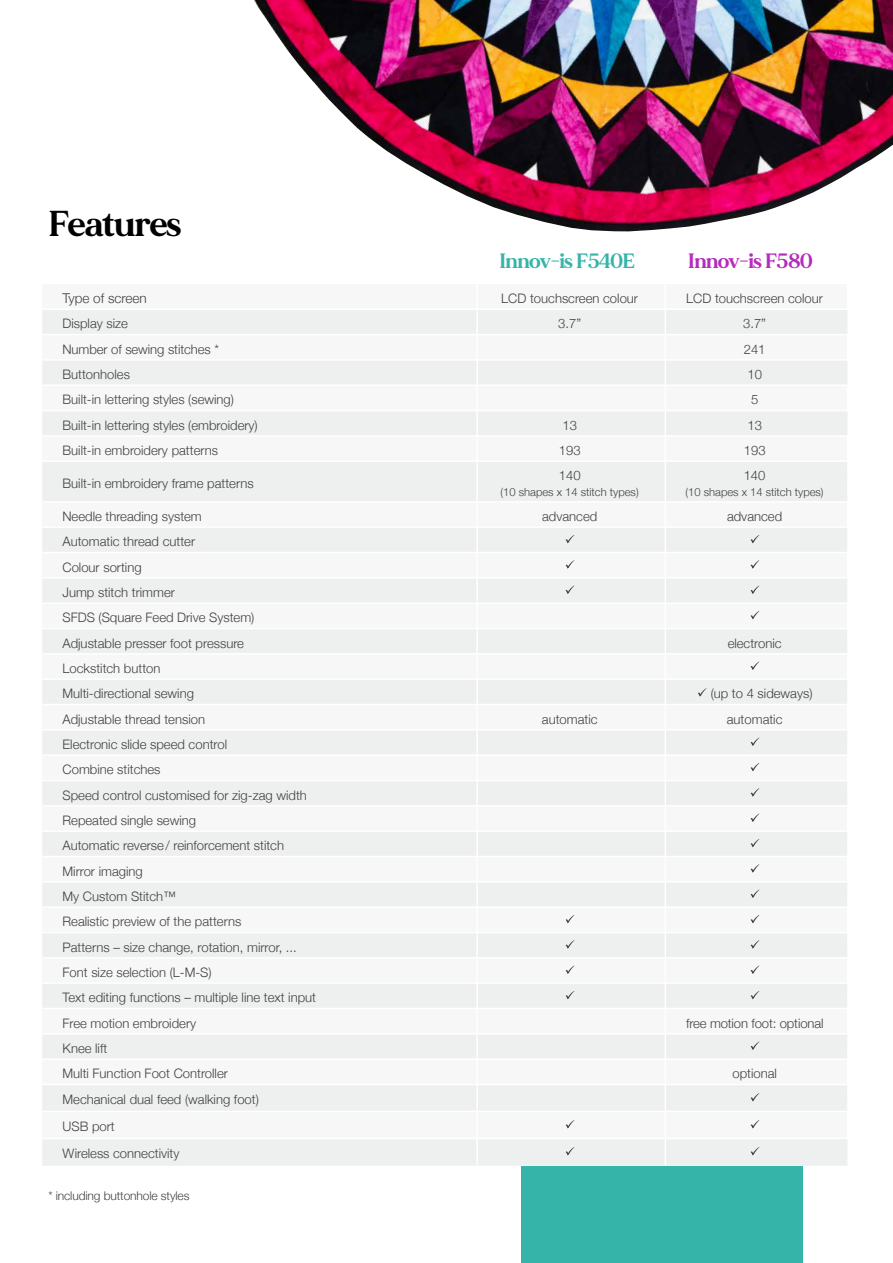
<style>
.page{position:relative;width:893px;height:1263px;background:#fff}
.page>*{position:absolute;margin:0;border:0;box-sizing:border-box;transform-origin:0 0}
.t1{font:700 36px "MADE Mirage";letter-spacing:-.025em;color:#000}
.t2{font:700 20.7px "MADE Mirage";letter-spacing:-.025em;color:#35b5a9}
.t3{font:700 20.7px "MADE Mirage";letter-spacing:-.025em;color:#b52bbc}
.t4{font:300 13.5px "Helvetica Neue";color:#40403f}
.t5{font:300 13.05px/25.3px "Helvetica Neue";color:#40403f}
.t6{font:300 12px "Helvetica Neue";letter-spacing:-.01em;color:#40403f}
.t7{font:300 11.25px "Helvetica Neue";color:#40403f}
</style>
<div class="page">
<div style="left:521px;top:1131px;width:281px;height:132px;background:#35b5a9"></div>
<div style="left:42px;top:284px;width:805px;height:881px;background:#f7f7f7"></div>
<hr style="left:476px;top:285px;width:2px;height:880px;background:#fff">
<hr style="left:664px;top:285px;width:2px;height:880px;background:#fff">
<hr style="left:42px;top:308px;width:805px;height:2px;background:#fff">
<hr style="left:42px;top:334px;width:805px;height:1px;background:#fff">
<hr style="left:42px;top:359px;width:805px;height:2px;background:#fff">
<hr style="left:42px;top:384px;width:805px;height:2px;background:#fff">
<hr style="left:42px;top:410px;width:805px;height:1px;background:#fff">
<hr style="left:42px;top:435px;width:805px;height:2px;background:#fff">
<hr style="left:42px;top:460px;width:805px;height:2px;background:#fff">
<hr style="left:42px;top:501px;width:805px;height:2px;background:#fff">
<hr style="left:42px;top:526px;width:805px;height:2px;background:#fff">
<hr style="left:42px;top:552px;width:805px;height:1px;background:#fff">
<hr style="left:42px;top:577px;width:805px;height:2px;background:#fff">
<hr style="left:42px;top:602px;width:805px;height:2px;background:#fff">
<hr style="left:42px;top:628px;width:805px;height:1px;background:#fff">
<hr style="left:42px;top:653px;width:805px;height:2px;background:#fff">
<hr style="left:42px;top:678px;width:805px;height:2px;background:#fff">
<hr style="left:42px;top:704px;width:805px;height:1px;background:#fff">
<hr style="left:42px;top:729px;width:805px;height:2px;background:#fff">
<hr style="left:42px;top:754px;width:805px;height:2px;background:#fff">
<hr style="left:42px;top:780px;width:805px;height:1px;background:#fff">
<hr style="left:42px;top:805px;width:805px;height:1px;background:#fff">
<hr style="left:42px;top:830px;width:805px;height:2px;background:#fff">
<hr style="left:42px;top:856px;width:805px;height:1px;background:#fff">
<hr style="left:42px;top:881px;width:805px;height:1px;background:#fff">
<hr style="left:42px;top:906px;width:805px;height:2px;background:#fff">
<hr style="left:42px;top:932px;width:805px;height:1px;background:#fff">
<hr style="left:42px;top:957px;width:805px;height:1px;background:#fff">
<hr style="left:42px;top:982px;width:805px;height:2px;background:#fff">
<hr style="left:42px;top:1008px;width:805px;height:1px;background:#fff">
<hr style="left:42px;top:1033px;width:805px;height:1px;background:#fff">
<hr style="left:42px;top:1058px;width:805px;height:2px;background:#fff">
<hr style="left:42px;top:1084px;width:805px;height:1px;background:#fff">
<hr style="left:42px;top:1111px;width:805px;height:1px;background:#fff">
<hr style="left:42px;top:1138px;width:805px;height:1px;background:#fff">
<svg style="left:565px;top:535px;width:9px;height:8px"></svg>
<svg style="left:750px;top:535px;width:9px;height:8px"></svg>
<svg style="left:565px;top:560px;width:9px;height:9px"></svg>
<svg style="left:750px;top:560px;width:9px;height:9px"></svg>
<svg style="left:565px;top:586px;width:9px;height:8px"></svg>
<svg style="left:750px;top:586px;width:9px;height:8px"></svg>
<svg style="left:750px;top:611px;width:9px;height:8px"></svg>
<svg style="left:750px;top:661px;width:9px;height:9px"></svg>
<svg style="left:698px;top:688px;width:9px;height:8px"></svg>
<svg style="left:750px;top:737px;width:9px;height:9px"></svg>
<svg style="left:750px;top:763px;width:9px;height:8px"></svg>
<svg style="left:750px;top:788px;width:9px;height:9px"></svg>
<svg style="left:750px;top:813px;width:9px;height:9px"></svg>
<svg style="left:750px;top:839px;width:9px;height:8px"></svg>
<svg style="left:750px;top:864px;width:9px;height:9px"></svg>
<svg style="left:750px;top:889px;width:9px;height:9px"></svg>
<svg style="left:566px;top:915px;width:8px;height:8px"></svg>
<svg style="left:750px;top:915px;width:9px;height:8px"></svg>
<svg style="left:566px;top:940px;width:8px;height:9px"></svg>
<svg style="left:750px;top:940px;width:9px;height:9px"></svg>
<svg style="left:566px;top:965px;width:8px;height:9px"></svg>
<svg style="left:750px;top:965px;width:9px;height:9px"></svg>
<svg style="left:566px;top:991px;width:8px;height:8px"></svg>
<svg style="left:750px;top:991px;width:9px;height:8px"></svg>
<svg style="left:750px;top:1041px;width:9px;height:9px"></svg>
<svg style="left:750px;top:1093px;width:9px;height:8px"></svg>
<svg style="left:566px;top:1120px;width:8px;height:8px"></svg>
<svg style="left:750px;top:1120px;width:9px;height:8px"></svg>
<svg style="left:566px;top:1147px;width:8px;height:8px"></svg>
<svg style="left:750px;top:1147px;width:9px;height:8px"></svg>
<img style="left:254px;top:0;width:639px;height:231px">
<h1 class="t1" style="left:48px;top:200px;width:135px">Features</h1>
<h2 class="t2" style="left:499px;top:247px;width:137px">Innov-is F540E</h2>
<h2 class="t3" style="left:688px;top:247px;width:126px">Innov-is F580</h2>
<p class="t4" style="left:62px;top:287px;width:86px">Type of screen</p>
<p class="t5" style="left:501px;top:285px;width:138px">LCD touchscreen colour</p>
<p class="t5" style="left:686px;top:285px;width:138px">LCD touchscreen colour</p>
<p class="t5" style="left:62px;top:310px;width:67px">Display size</p>
<p class="t5" style="left:558px;top:310px;width:24px">3.7”</p>
<p class="t5" style="left:743px;top:310px;width:24px">3.7”</p>
<p class="t5" style="left:62px;top:335px;width:158px">Number of sewing stitches *</p>
<p class="t5" style="left:744px;top:335px;width:23px">241</p>
<p class="t5" style="left:63px;top:361px;width:69px">Buttonholes</p>
<p class="t5" style="left:747px;top:361px;width:16px">10</p>
<p class="t5" style="left:63px;top:386px;width:173px">Built-in lettering styles (sewing)</p>
<p class="t5" style="left:751px;top:386px;width:9px">5</p>
<p class="t5" style="left:63px;top:411px;width:197px">Built-in lettering styles (embroidery)</p>
<p class="t5" style="left:562px;top:411px;width:16px">13</p>
<p class="t5" style="left:747px;top:411px;width:16px">13</p>
<p class="t5" style="left:63px;top:437px;width:157px">Built-in embroidery patterns</p>
<p class="t5" style="left:559px;top:437px;width:23px">193</p>
<p class="t5" style="left:744px;top:437px;width:23px">193</p>
<p class="t5" style="left:63px;top:470px;width:193px">Built-in embroidery frame patterns</p>
<p class="t5" style="left:744px;top:462px;width:23px">140</p>
<p class="t7" style="left:685px;top:482px;width:140px">(10 shapes x 14 stitch types)</p>
<p class="t5" style="left:559px;top:462px;width:23px">140</p>
<p class="t7" style="left:501px;top:482px;width:140px">(10 shapes x 14 stitch types)</p>
<p class="t5" style="left:62px;top:503px;width:141px">Needle threading system</p>
<p class="t5" style="left:542px;top:503px;width:57px">advanced</p>
<p class="t5" style="left:727px;top:503px;width:57px">advanced</p>
<p class="t5" style="left:63px;top:528px;width:193px">Automatic thread cutter<br>Colour sorting<br>Jump stitch trimmer<br>SFDS (Square Feed Drive System)<br>Adjustable presser foot pressure</p>
<p class="t5" style="left:728px;top:629px;width:55px">electronic</p>
<p class="t5" style="left:63px;top:655px;width:133px">Lockstitch button<br>Multi-directional sewing</p>
<p class="t5" style="left:711px;top:680px;width:103px">(up to 4 sideways)</p>
<p class="t5" style="left:63px;top:705px;width:144px">Adjustable thread tension</p>
<p class="t5" style="left:542px;top:705px;width:57px">automatic</p>
<p class="t5" style="left:727px;top:705px;width:57px">automatic</p>
<p class="t5" style="left:63px;top:730px;width:255px">Electronic slide speed control<br>Combine stitches<br>Speed control customised for zig-zag width<br>Repeated single sewing<br>Automatic reverse / reinforcement stitch<br>Mirror imaging<br>My Custom Stitch™<br>Realistic preview of the patterns<br>Patterns – size change, rotation, mirror, ...<br>Font size selection (L-M-S)<br>Text editing functions – multiple line text input<br>Free motion embroidery</p>
<p class="t5" style="left:686px;top:1009px;width:139px">free motion foot: optional</p>
<p class="t5" style="left:63px;top:1034px;width:167px">Knee lift<br>Multi Function Foot Controller</p>
<p class="t5" style="left:63px;top:1085px;width:198px;line-height:27px">Mechanical dual feed (walking foot)<br>USB port<br>Wireless connectivity</p>
<p class="t6" style="left:48px;top:1186px;width:143px">* including buttonhole styles</p>
<p class="t5" style="left:732px;top:1060px;width:46px">optional</p>
</div>
